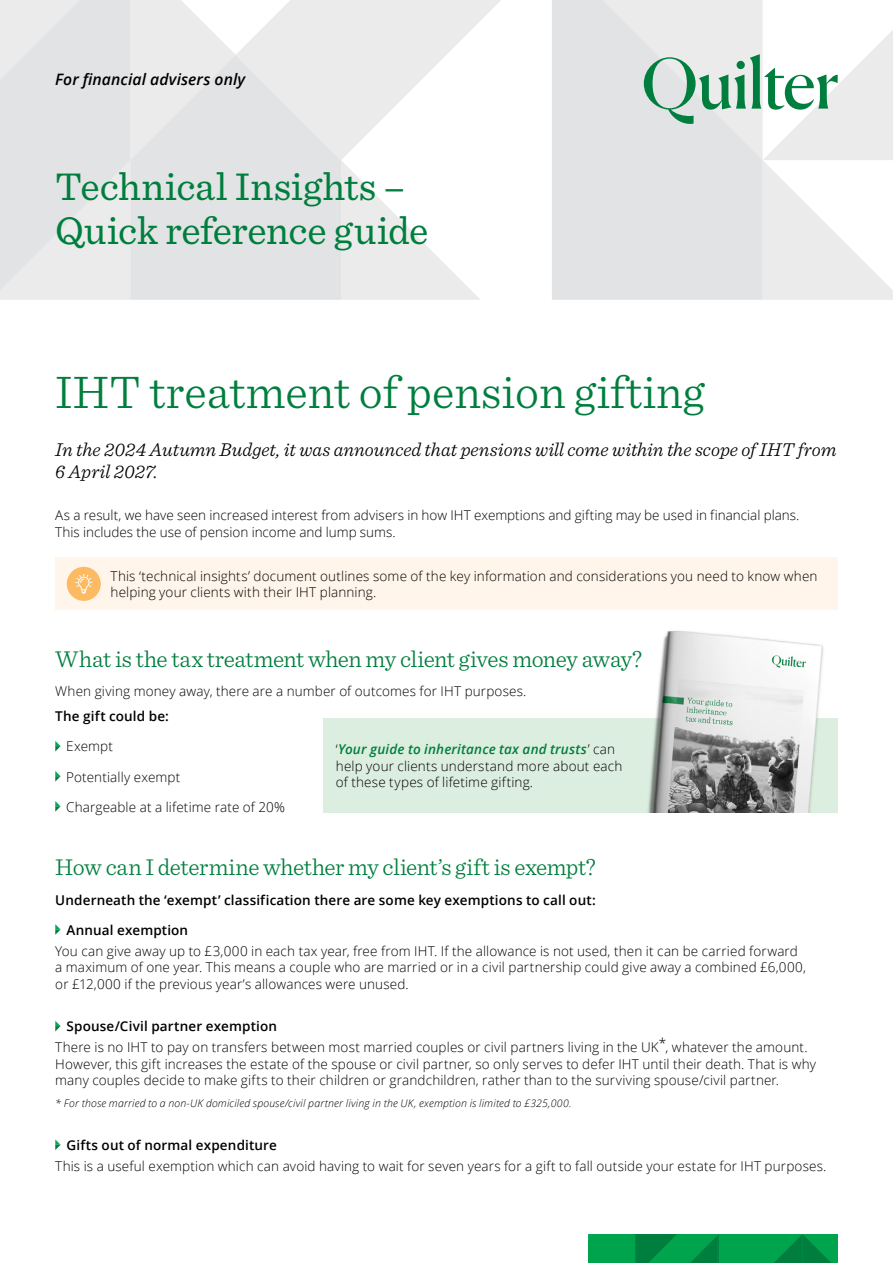
<style>
.page{position:relative;width:893px;height:1263px;background:#fff}
.page>*{position:absolute;margin:0;border:0;box-sizing:border-box;transform-origin:0 0}
.t1{font:300 48px "Sentinel";color:#007e3e}
.t2{font:40.5px/43.5px "Sentinel";letter-spacing:-.005em;color:#007e3e}
.t3{font:300 24px "Sentinel";letter-spacing:-.02em;color:#007e3e}
.t4{font:italic 300 19.5px/22.5px "Sentinel";color:#000}
.t5{font:italic 600 15.75px "Open Sans";letter-spacing:.005em;color:#000}
.t6{font:300 13.5px/16.5px "Open Sans";letter-spacing:.01em;color:#000}
.t7{font:600 13.5px "Open Sans";letter-spacing:.01em;color:#000}
.t8{font:italic 300 10.5px "Open Sans";letter-spacing:.015em;color:#000}
.s1{font-weight:600;font-style:italic;color:#007e3e}
</style>
<div class="page">
<svg style="left:589px;top:1234px;width:249px;height:29px;background:#009948"></svg>
<div style="left:55px;top:558px;width:782px;height:52px;background:#fff5ea"></div>
<div style="left:67px;top:567px;width:34px;height:34px;background:#fcba63;border-radius:50%"></div>
<svg style="left:75px;top:574px;width:18px;height:20px"></svg>
<svg style="left:55px;top:741px;width:6px;height:10px"></svg>
<svg style="left:55px;top:771px;width:6px;height:10px"></svg>
<svg style="left:55px;top:801px;width:6px;height:11px"></svg>
<svg style="left:55px;top:924px;width:6px;height:11px"></svg>
<svg style="left:55px;top:1021px;width:6px;height:10px"></svg>
<svg style="left:55px;top:1139px;width:6px;height:11px"></svg>
<div style="left:323px;top:718px;width:514px;height:95px;background:#dceedf"></div>
<img style="left:648px;top:631px;width:190px;height:182px">
<svg style="left:763px;top:30px;width:130px;height:270px;fill:#ebebec"></svg>
<svg style="left:552px;top:0;width:211px;height:300px;background:#e3e4e5"></svg>
<svg style="left:0;top:0;width:501px;height:300px"></svg>
<svg style="left:130px;top:55px;width:211px;height:245px;background:#e3e4e5"></svg>
<svg style="left:644px;top:54px;width:194px;height:70px"></svg>
<p class="t5" style="left:55px;top:69px;width:192px">For financial advisers only</p>
<h2 class="t2" style="left:55px;top:163px;width:375px">Technical Insights –<br>Quick reference guide</h2>
<h1 class="t1" style="left:55px;top:356px;width:651px">IHT treatment of pension gifting</h1>
<h3 class="t4" style="left:55px;top:437px;width:783px">In the 2024 Autumn Budget, it was announced that pensions will come within the scope of IHT from<br>6 April 2027.</h3>
<p class="t6" style="left:55px;top:507px;width:746px">As a result, we have seen increased interest from advisers in how IHT exemptions and gifting may be used in financial plans.<br>This includes the use of pension income and lump sums.</p>
<p class="t6" style="left:111px;top:567px;width:708px">This ‘technical insights’ document outlines some of the key information and considerations you need to know when helping your clients with their IHT planning.</p>
<h3 class="t3" style="left:55px;top:641px;width:588px">What is the tax treatment when my client gives money away?</h3>
<p class="t6" style="left:55px;top:683px;width:473px">When giving money away, there are a number of outcomes for IHT purposes.</p>
<p class="t7" style="left:55px;top:707px;width:115px">The gift could be:</p>
<p class="t6" style="left:66px;top:738px;width:48px">Exempt</p>
<p class="t6" style="left:66px;top:768px;width:115px">Potentially exempt</p>
<p class="t6" style="left:66px;top:798px;width:220px">Chargeable at a lifetime rate of 20%</p>
<p class="t6" style="left:336px;top:741px;width:288px">‘<span class="s1">Your guide to inheritance tax and trusts</span>’ can help your clients understand more about each of these types of lifetime gifting.</p>
<h3 class="t3" style="left:55px;top:849px;width:542px">How can I determine whether my client’s gift is exempt?</h3>
<p class="t7" style="left:55px;top:890px;width:542px">Underneath the ‘exempt’ classification there are some key exemptions to call out:</p>
<p class="t7" style="left:66px;top:921px;width:123px">Annual exemption</p>
<p class="t6" style="left:55px;top:942px;width:752px">You can give away up to £3,000 in each tax year, free from IHT. If the allowance is not used, then it can be carried forward a maximum of one year. This means a couple who are married or in a civil partnership could give away a combined £6,000, or £12,000 if the previous year’s allowances were unused.</p>
<p class="t7" style="left:66px;top:1017px;width:212px">Spouse/Civil partner exemption</p>
<p class="t6" style="left:55px;top:1039px;width:762px">There is no IHT to pay on transfers between most married couples or civil partners living in the UK*, whatever the amount.<br>However, this gift increases the estate of the spouse or civil partner, so only serves to defer IHT until their death. That is why many couples decide to make gifts to their children or grandchildren, rather than to the surviving spouse/civil partner.</p>
<p class="t8" style="left:55px;top:1096px;width:518px">* For those married to a non-UK domiciled spouse/civil partner living in the UK, exemption is limited to £325,000.</p>
<p class="t7" style="left:66px;top:1136px;width:212px">Gifts out of normal expenditure</p>
<p class="t6" style="left:55px;top:1157px;width:773px">This is a useful exemption which can avoid having to wait for seven years for a gift to fall outside your estate for IHT purposes.</p>
</div>
